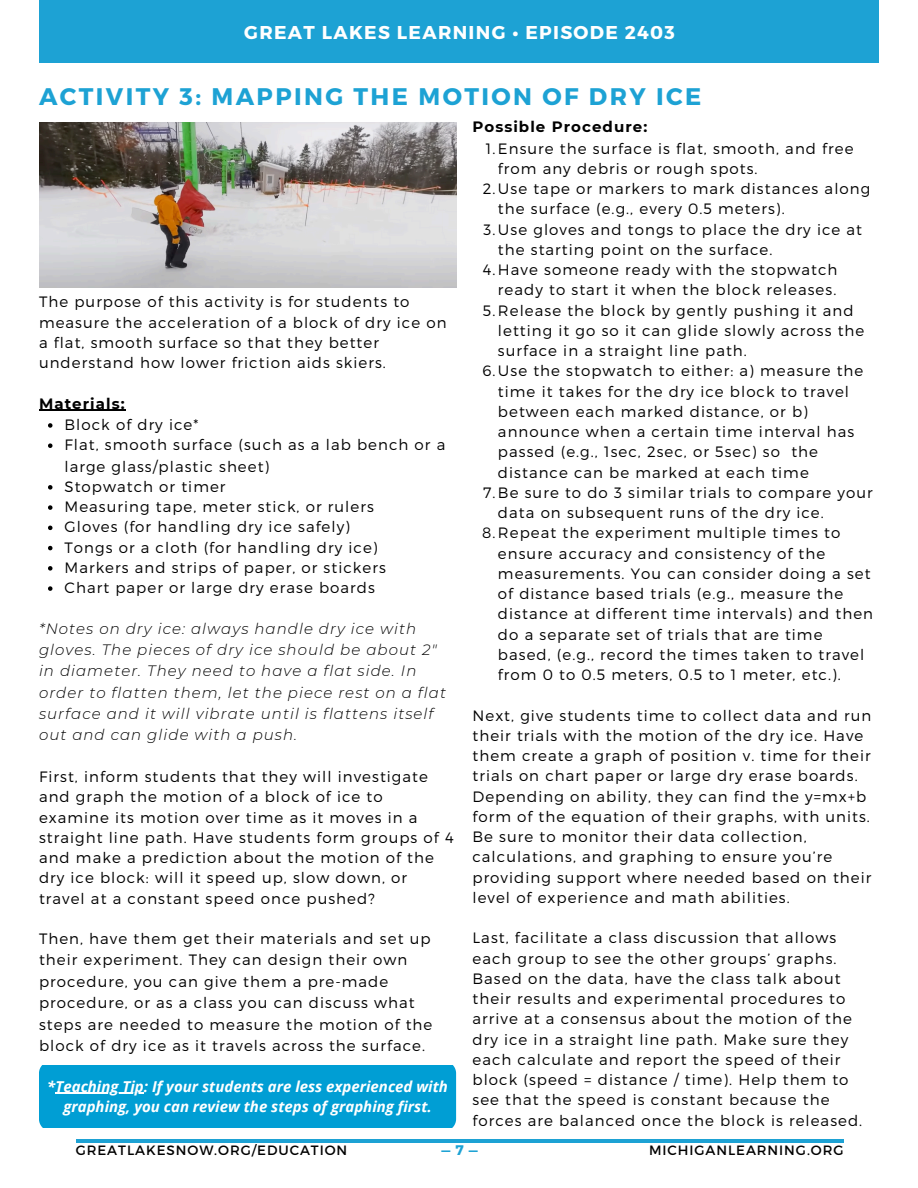
<style>
.page{position:relative;width:918px;height:1188px;background:#fff}
.page>*{position:absolute;margin:0;border:0;box-sizing:border-box;transform-origin:0 0}
.t1{font:700 24px "Montserrat";letter-spacing:.1em;color:#1da2d4}
.t2{font:700 18.6px "Montserrat";letter-spacing:.07em;color:#fff}
.t3{font:300 15px/20.2px "Montserrat";letter-spacing:.07em;color:#000}
.t4{font:italic 300 15px/21.3px "Montserrat";letter-spacing:.07em;color:#000}
.t5{font:italic 700 15px "Open Sans";color:#fff}
.t6{font:700 15px "Montserrat";letter-spacing:.07em;color:#000}
.t7{font:700 13.95px "Montserrat";color:#1da2d4}
.t8{font:13.5px "Montserrat";letter-spacing:.07em;color:#000}
</style>
<div class="page">
<div style="left:39px;top:0;width:839px;height:63px;background:#1da2d4"></div>
<hr style="left:76px;top:1139px;width:768px;height:4px;background:#1da2d4">
<div style="left:39px;top:1065px;width:417px;height:62px;background:#009ed4"></div>
<hr style="left:55px;top:1093px;width:89px;height:1px;background:#fff">
<img style="left:39px;top:122px;width:417px;height:165px">
<hr style="left:39px;top:410px;width:87px;height:1px;background:#000">
<svg style="left:48px;top:423px;width:4px;height:5px"></svg>
<svg style="left:48px;top:443px;width:4px;height:5px"></svg>
<svg style="left:48px;top:485px;width:4px;height:5px"></svg>
<svg style="left:48px;top:505px;width:4px;height:5px"></svg>
<svg style="left:48px;top:526px;width:4px;height:4px"></svg>
<svg style="left:48px;top:546px;width:4px;height:4px"></svg>
<svg style="left:48px;top:566px;width:4px;height:5px"></svg>
<svg style="left:48px;top:586px;width:4px;height:5px"></svg>
<p class="t2" style="left:244px;top:21px;width:432px">GREAT LAKES LEARNING • EPISODE 2403</p>
<p class="t1" style="left:39px;top:81px;width:664px">ACTIVITY 3: MAPPING THE MOTION OF DRY ICE</p>
<h6 class="t6" style="left:473px;top:118px;width:176px">Possible Procedure:</h6>
<h5 class="t3" style="left:498px;top:137px;width:357px;text-indent:-12px">1.Ensure the surface is flat, smooth, and free from any debris or rough spots.</h5>
<p class="t3" style="left:498px;top:178px;width:374px;text-indent:-15px">2.Use tape or markers to mark distances along the surface (e.g., every 0.5 meters).</p>
<p class="t3" style="left:498px;top:218px;width:366px;text-indent:-15px">3.Use gloves and tongs to place the dry ice at the starting point on the surface.</p>
<p class="t3" style="left:483px;top:259px;width:356px;text-align:right">4.Have someone ready with the stopwatch ready to start it when the block releases.</p>
<p class="t3" style="left:498px;top:299px;width:368px;text-indent:-15px">5.Release the block by gently pushing it and letting it go so it can glide slowly across the surface in a straight line path.</p>
<p class="t3" style="left:498px;top:360px;width:367px;text-indent:-16px">6.Use the stopwatch to either: a) measure the time it takes for the dry ice block to travel between each marked distance, or b) announce when a certain time interval has passed (e.g., 1sec, 2sec, or 5sec) so the distance can be marked at each time</p>
<p class="t3" style="left:498px;top:482px;width:376px;text-indent:-15px">7.Be sure to do 3 similar trials to compare your data on subsequent runs of the dry ice.</p>
<p class="t3" style="left:498px;top:522px;width:377px;text-indent:-16px">8.Repeat the experiment multiple times to ensure accuracy and consistency of the measurements. You can consider doing a set of distance based trials (e.g., measure the distance at different time intervals) and then do a separate set of trials that are time based, (e.g., record the times taken to travel from 0 to 0.5 meters, 0.5 to 1 meter, etc.).</p>
<p class="t3" style="left:473px;top:704px;width:400px">Next, give students time to collect data and run their trials with the motion of the dry ice. Have them create a graph of position v. time for their trials on chart paper or large dry erase boards.<br>Depending on ability, they can find the y=mx+b form of the equation of their graphs, with units.<br>Be sure to monitor their data collection, calculations, and graphing to ensure you’re providing support where needed based on their level of experience and math abilities.</p>
<h6 class="t3" style="left:473px;top:927px;width:391px">Last, facilitate a class discussion that allows each group to see the other groups’ graphs.<br>Based on the data, have the class talk about their results and experimental procedures to arrive at a consensus about the motion of the dry ice in a straight line path. Make sure they each calculate and report the speed of their block (speed = distance / time). Help them to see that the speed is constant because the forces are balanced once the block is released.</h6>
<h6 class="t3" style="left:39px;top:291px;width:409px">The purpose of this activity is for students to measure the acceleration of a block of dry ice on a flat, smooth surface so that they better understand how lower friction aids skiers.</h6>
<h6 class="t6" style="left:39px;top:394px;width:87px">Materials:</h6>
<p class="t3" style="left:64px;top:414px;width:135px">Block of dry ice*</p>
<p class="t3" style="left:64px;top:433px;width:382px;line-height:21.3px">Flat, smooth surface (such as a lab bench or a large glass/plastic sheet)</p>
<h5 class="t3" style="left:64px;top:476px;width:163px">Stopwatch or timer</h5>
<h5 class="t3" style="left:64px;top:496px;width:311px">Measuring tape, meter stick, or rulers</h5>
<p class="t3" style="left:64px;top:516px;width:287px">Gloves (for handling dry ice safely)</p>
<p class="t3" style="left:64px;top:536px;width:315px">Tongs or a cloth (for handling dry ice)</p>
<p class="t3" style="left:64px;top:557px;width:323px">Markers and strips of paper, or stickers</p>
<p class="t3" style="left:64px;top:577px;width:312px">Chart paper or large dry erase boards</p>
<p class="t4" style="left:39px;top:618px;width:409px">*Notes on dry ice: always handle dry ice with gloves. The pieces of dry ice should be about 2" in diameter. They need to have a flat side. In order to flatten them, let the piece rest on a flat surface and it will vibrate until is flattens itself out and can glide with a push.</p>
<p class="t3" style="left:39px;top:766px;width:416px">First, inform students that they will investigate and graph the motion of a block of ice to examine its motion over time as it moves in a straight line path. Have students form groups of 4 and make a prediction about the motion of the dry ice block: will it speed up, slow down, or travel at a constant speed once pushed?</p>
<p class="t3" style="left:39px;top:927px;width:395px;line-height:21.3px">Then, have them get their materials and set up their experiment. They can design their own procedure, you can give them a pre-made procedure, or as a class you can discuss what steps are needed to measure the motion of the block of dry ice as it travels across the surface.</p>
<p class="t5" style="left:47px;top:1076px;width:402px">*Teaching Tip: If your students are less experienced with</p>
<h2 class="t5" style="left:63px;top:1096px;width:370px">graphing, you can review the steps of graphing first.</h2>
<h6 class="t8" style="left:76px;top:1141px;width:273px">GREATLAKESNOW.ORG/EDUCATION</h6>
<p class="t7" style="left:441px;top:1141px;width:38px">—7—</p>
<p class="t8" style="left:649px;top:1141px;width:196px">MICHIGANLEARNING.ORG</p>
</div>
